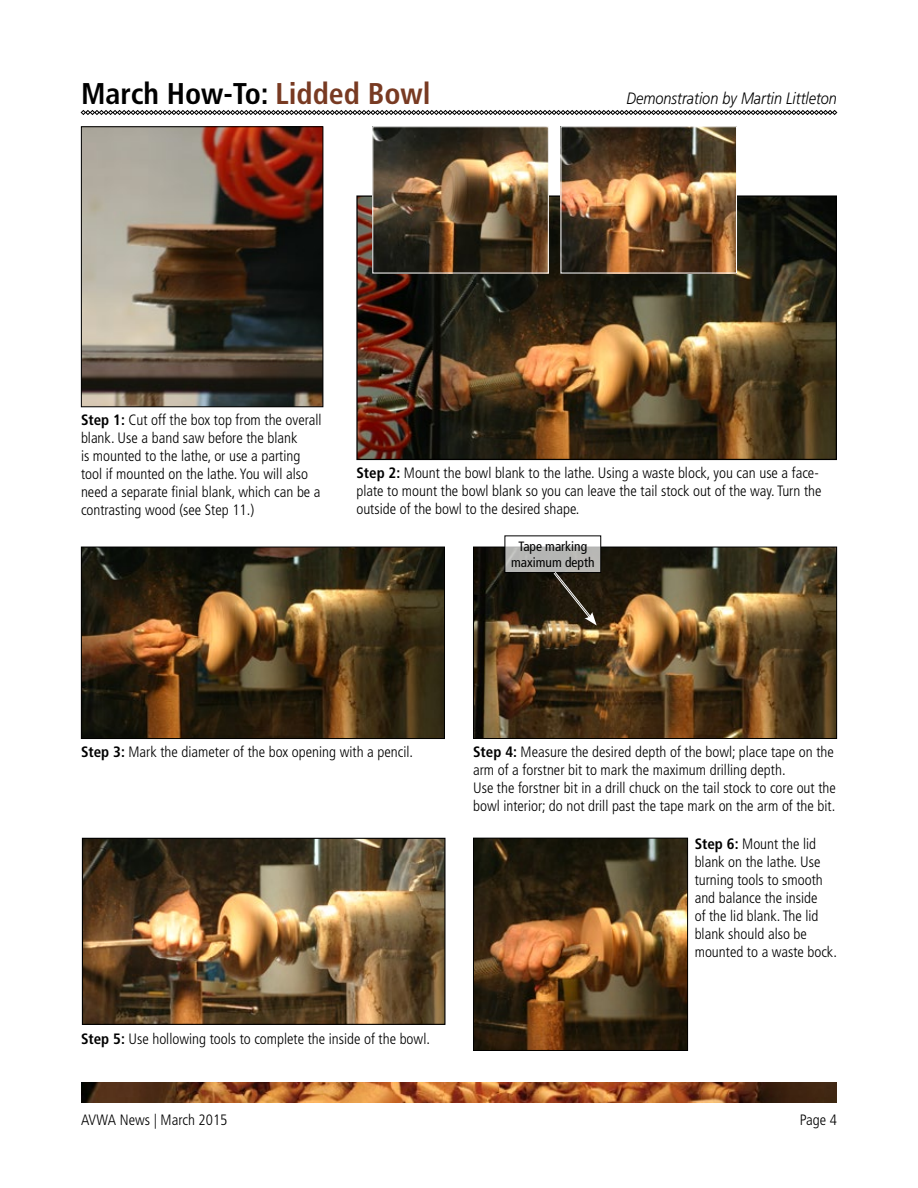
<style>
.page{position:relative;width:918px;height:1188px;background:#fff}
.page>*{position:absolute;margin:0;border:0;box-sizing:border-box;transform-origin:0 0}
.t1{font:700 condensed 30px "Frutiger";color:#000}
.t2{font:italic 300 16.5px "Frutiger";color:#000;scale:.88 1}
.t3{font:300 condensed 15px/18px "Frutiger";color:#000}
.t4{font:condensed 13.5px/16.2px "Frutiger";color:#000;text-align:center}
.s1{color:#783a22}
.s2{font-weight:700}
</style>
<div class="page">
<img style="left:81px;top:1082px;width:756px;height:21px">
<img style="left:83px;top:549px;width:360px;height:188px">
<div style="left:81px;top:547px;width:364px;height:192px;border:1px solid #000"></div>
<img style="left:83px;top:128px;width:238px;height:277px">
<div style="left:81px;top:126px;width:242px;height:281px;border:1px solid #000"></div>
<img style="left:358px;top:197px;width:477px;height:261px">
<img style="left:563px;top:128px;width:172px;height:143px">
<div style="left:561px;top:126px;width:176px;height:147px;border:1px solid #fff"></div>
<img style="left:374px;top:128px;width:173px;height:143px">
<div style="left:372px;top:126px;width:177px;height:147px;border:1px solid #fff"></div>
<img style="left:475px;top:549px;width:360px;height:188px">
<div style="left:473px;top:547px;width:364px;height:192px;border:1px solid #000"></div>
<div style="left:507px;top:546px;width:92px;height:25px;background:#b6b6b4"></div>
<div style="left:505px;top:536px;width:96px;height:37px;border:1px solid #000"></div>
<svg style="left:553px;top:571px;width:44px;height:55px;background:#393123"></svg>
<img style="left:84px;top:840px;width:360px;height:183px">
<div style="left:82px;top:838px;width:364px;height:187px;border:1px solid #000"></div>
<img style="left:475px;top:840px;width:211px;height:209px">
<div style="left:473px;top:838px;width:215px;height:213px;border:1px solid #000"></div>
<svg style="left:81px;top:110px;width:756px;height:5px"></svg>
<h1 class="t1" style="left:81px;top:75px;width:351px">March How-To: <span class="s1">Lidded Bowl</span></h1>
<p class="t2" style="left:626px;top:88px;width:241px">Demonstration by Martin Littleton</p>
<p class="t3" style="left:81px;top:411px;width:242px"><span class="s2">Step 1:</span> Cut off the box top from the overall blank. Use a band saw before the blank<br>is mounted to the lathe, or use a parting tool if mounted on the lathe. You will also need a separate finial blank, which can be a contrasting wood (see Step 11.)</p>
<p class="t3" style="left:356px;top:464px;width:467px"><span class="s2">Step 2:</span> Mount the bowl blank to the lathe. Using a waste block, you can use a face&shy;plate to mount the bowl blank so you can leave the tail stock out of the way. Turn the outside of the bowl to the desired shape.</p>
<p class="t4" style="left:511px;top:538px;width:85px">Tape marking maximum depth</p>
<p class="t3" style="left:81px;top:743px;width:334px"><span class="s2">Step 3:</span> Mark the diameter of the box opening with a pencil.</p>
<p class="t3" style="left:81px;top:1030px;width:351px"><span class="s2">Step 5:</span> Use hollowing tools to complete the inside of the bowl.</p>
<p class="t3" style="left:473px;top:743px;width:364px"><span class="s2">Step 4:</span> Measure the desired depth of the bowl; place tape on the arm of a forstner bit to mark the maximum drilling depth.<br>Use the forstner bit in a drill chuck on the tail stock to core out the bowl interior; do not drill past the tape mark on the arm of the bit.</p>
<p class="t3" style="left:695px;top:835px;width:144px"><span class="s2">Step 6:</span> Mount the lid blank on the lathe. Use turning tools to smooth and balance the inside<br>of the lid blank. The lid blank should also be mounted to a waste bock.</p>
<p class="t3" style="left:81px;top:1111px;width:148px">AVWA News | March 2015</p>
<p class="t3" style="left:800px;top:1111px;width:39px">Page 4</p>
</div>
